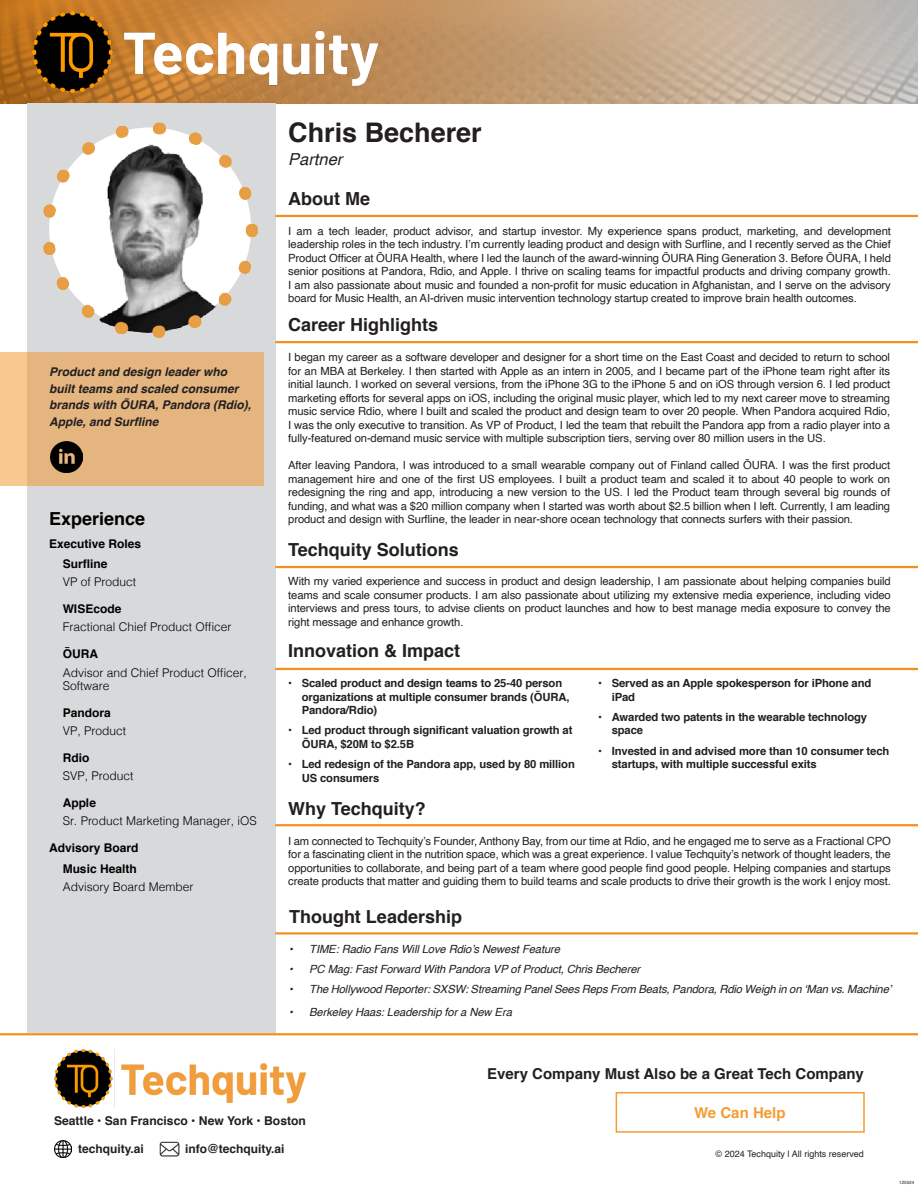
<style>
.page{position:relative;width:918px;height:1188px;background:#fff}
.page>*{position:absolute;margin:0;border:0;box-sizing:border-box;transform-origin:0 0}
.t1{font:700 27px "Helvetica";color:#231f20}
.t2{font:700 18px "Helvetica";color:#231f20}
.t3{font:700 18px "Helvetica";color:#000}
.t4{font:italic 16.5px "Helvetica";color:#231f20}
.t5{font:700 15px "Helvetica";color:#231f20}
.t6{font:700 15px "Helvetica";color:#f49c34}
.t7{font:700 12.15px "Helvetica";color:#231f20}
.t8{font:300 12px/13.5px "Helvetica";color:#000}
.t9{font:italic 700 12px/16.5px "Helvetica";color:#231f20}
.t10{font:700 12px "Helvetica";color:#000}
.t11{font:700 12px "Helvetica";color:#231f20}
.t12{font:11.25px/13.5px "Helvetica";letter-spacing:-.01em;color:#231f20;text-align:justify}
.t13{font:700 11.25px/13.5px "Helvetica";letter-spacing:-.01em;color:#231f20}
.t14{font:italic 11.25px "Helvetica";letter-spacing:-.01em;color:#231f20}
.t15{font:9px "Helvetica";color:#231f20}
.t16{font:4.5px "Helvetica";color:#231f20}
</style>
<div class="page">
<svg style="left:0;top:0;width:918px;height:104px;background:#c2a07b"></svg>
<img style="left:32px;top:12px;width:350px;height:80px">
<hr style="left:0;top:1033px;width:918px;height:2px;background:#f29123">
<img style="left:54px;top:1049px;width:253px;height:58px">
<div style="left:616px;top:1092px;width:249px;height:41px;border:2px solid #f49c34"></div>
<img style="left:54px;top:1140px;width:18px;height:18px">
<img style="left:159px;top:1141px;width:21px;height:16px">
<div style="left:27px;top:104px;width:248px;height:929px;background:#d8d9db"></div>
<div style="left:0;top:352px;width:264px;height:134px;background:linear-gradient(to right,#ebbc85,#e1b27c)"></div>
<hr style="left:275px;top:215px;width:643px;height:2px;background:#f29122">
<hr style="left:275px;top:341px;width:643px;height:2px;background:#f29122">
<hr style="left:275px;top:566px;width:643px;height:2px;background:#f29122">
<hr style="left:275px;top:824px;width:643px;height:2px;background:#f29122">
<hr style="left:275px;top:932px;width:643px;height:3px;background:#f29122">
<img style="left:51px;top:442px;width:31px;height:31px">
<hr style="left:275px;top:668px;width:643px;height:2px;background:#f29123">
<img style="left:43px;top:122px;width:215px;height:216px">
<p class="t9" style="left:49px;top:364px;width:204px">Product and design leader who built teams and scaled consumer brands with ŌURA, Pandora (Rdio),<br>Apple, and Surfline</p>
<p class="t3" style="left:49px;top:504px;width:98px">Experience</p>
<p class="t10" style="left:49px;top:534px;width:94px">Executive Roles</p>
<p class="t10" style="left:63px;top:554px;width:46px">Surfline</p>
<p class="t8" style="left:63px;top:574px;width:75px">VP of Product</p>
<p class="t10" style="left:63px;top:599px;width:60px">WISEcode</p>
<p class="t8" style="left:63px;top:620px;width:170px">Fractional Chief Product Officer</p>
<p class="t10" style="left:63px;top:645px;width:37px">ŌURA</p>
<p class="t8" style="left:63px;top:665px;width:186px">Advisor and Chief Product Officer,<br>Software</p>
<p class="t10" style="left:63px;top:703px;width:50px">Pandora</p>
<p class="t8" style="left:63px;top:723px;width:65px">VP, Product</p>
<p class="t10" style="left:63px;top:748px;width:28px">Rdio</p>
<p class="t8" style="left:63px;top:768px;width:72px">SVP, Product</p>
<p class="t10" style="left:63px;top:793px;width:35px">Apple</p>
<p class="t8" style="left:63px;top:813px;width:196px">Sr. Product Marketing Manager, iOS</p>
<p class="t10" style="left:49px;top:838px;width:91px">Advisory Board</p>
<p class="t10" style="left:63px;top:859px;width:76px">Music Health</p>
<p class="t8" style="left:63px;top:879px;width:132px">Advisory Board Member</p>
<p class="t1" style="left:288px;top:111px;width:195px">Chris Becherer</p>
<p class="t4" style="left:288px;top:146px;width:56px">Partner</p>
<p class="t2" style="left:288px;top:184px;width:83px">About Me</p>
<p class="t12" style="left:288px;top:225px;width:604px">I am a tech leader, product advisor, and startup investor. My experience spans product, marketing, and development leadership roles in the tech industry. I’m currently leading product and design with Surfline, and I recently served as the Chief Product Officer at ŌURA Health, where I led the launch of the award-winning ŌURA Ring Generation 3. Before ŌURA, I held senior positions at Pandora, Rdio, and Apple. I thrive on scaling teams for impactful products and driving company growth.<br>I am also passionate about music and founded a non-profit for music education in Afghanistan, and I serve on the advisory board for Music Health, an AI-driven music intervention technology startup created to improve brain health outcomes.</p>
<p class="t2" style="left:288px;top:310px;width:152px">Career Highlights</p>
<p class="t12" style="left:288px;top:351px;width:603px">I began my career as a software developer and designer for a short time on the East Coast and decided to return to school for an MBA at Berkeley. I then started with Apple as an intern in 2005, and I became part of the iPhone team right after its initial launch. I worked on several versions, from the iPhone 3G to the iPhone 5 and on iOS through version 6. I led product marketing efforts for several apps on iOS, including the original music player, which led to my next career move to streaming music service Rdio, where I built and scaled the product and design team to over 20 people. When Pandora acquired Rdio, I was the only executive to transition. As VP of Product, I led the team that rebuilt the Pandora app from a radio player into a fully-featured on-demand music service with multiple subscription tiers, serving over 80 million users in the US.</p>
<p class="t12" style="left:288px;top:459px;width:603px">After leaving Pandora, I was introduced to a small wearable company out of Finland called ŌURA. I was the first product management hire and one of the first US employees. I built a product team and scaled it to about 40 people to work on redesigning the ring and app, introducing a new version to the US. I led the Product team through several big rounds of funding, and what was a $20 million company when I started was worth about $2.5 billion when I left. Currently, I am leading product and design with Surfline, the leader in near-shore ocean technology that connects surfers with their passion.</p>
<p class="t2" style="left:288px;top:535px;width:172px">Techquity Solutions</p>
<p class="t12" style="left:288px;top:575px;width:604px">With my varied experience and success in product and design leadership, I am passionate about helping companies build teams and scale consumer products. I am also passionate about utilizing my extensive media experience, including video interviews and press tours, to advise clients on product launches and how to best manage media exposure to convey the right message and enhance growth.</p>
<p class="t2" style="left:288px;top:636px;width:174px">Innovation &amp; Impact</p>
<p class="t13" style="left:302px;top:676px;width:269px;text-indent:-14px">• Scaled product and design teams to 25-40 person organizations at multiple consumer brands (ŌURA,<br>Pandora/Rdio)</p>
<p class="t13" style="left:302px;top:724px;width:272px;text-indent:-14px">• Led product through significant valuation growth at<br>ŌURA, $20M to $2.5B</p>
<p class="t13" style="left:302px;top:757px;width:275px;text-indent:-14px">• Led redesign of the Pandora app, used by 80 million<br>US consumers</p>
<p class="t13" style="left:612px;top:676px;width:261px;text-indent:-14px">• Served as an Apple spokesperson for iPhone and iPad</p>
<p class="t13" style="left:612px;top:710px;width:257px;text-indent:-14px">• Awarded two patents in the wearable technology space</p>
<p class="t13" style="left:612px;top:744px;width:279px;text-indent:-14px">• Invested in and advised more than 10 consumer tech startups, with multiple successful exits</p>
<p class="t2" style="left:288px;top:794px;width:139px">Why Techquity?</p>
<p class="t12" style="left:288px;top:835px;width:604px">I am connected to Techquity’s Founder, Anthony Bay, from our time at Rdio, and he engaged me to serve as a Fractional CPO for a fascinating client in the nutrition space, which was a great experience. I value Techquity’s network of thought leaders, the opportunities to collaborate, and being part of a team where good people find good people. Helping companies and startups create products that matter and guiding them to build teams and scale products to drive their growth is the work I enjoy most.</p>
<p class="t2" style="left:289px;top:902px;width:175px">Thought Leadership</p>
<p class="t14" style="left:289px;top:940px;width:273px">• TIME: Radio Fans Will Love Rdio’s Newest Feature</p>
<p class="t14" style="left:289px;top:960px;width:353px">• PC Mag: Fast Forward With Pandora VP of Product, Chris Becherer</p>
<p class="t14" style="left:289px;top:981px;width:604px">• The Hollywood Reporter: SXSW: Streaming Panel Sees Reps From Beats, Pandora, Rdio Weigh in on ‘Man vs. Machine’</p>
<p class="t14" style="left:289px;top:1003px;width:224px">• Berkeley Haas: Leadership for a New Era</p>
<p class="t7" style="left:54px;top:1111px;width:254px">Seattle • San Francisco • New York • Boston</p>
<h3 class="t5" style="left:487px;top:1062px;width:378px">Every Company Must Also be a Great Tech Company</h3>
<h3 class="t6" style="left:694px;top:1101px;width:93px">We Can Help</h3>
<p class="t11" style="left:78px;top:1139px;width:67px">techquity.ai</p>
<p class="t11" style="left:185px;top:1139px;width:101px">info@techquity.ai</p>
<p class="t15" style="left:716px;top:1147px;width:150px">© 2024 Techquity | All rights reserved</p>
<p class="t16" style="left:899px;top:1179px;width:17px">120524</p>
</div>
